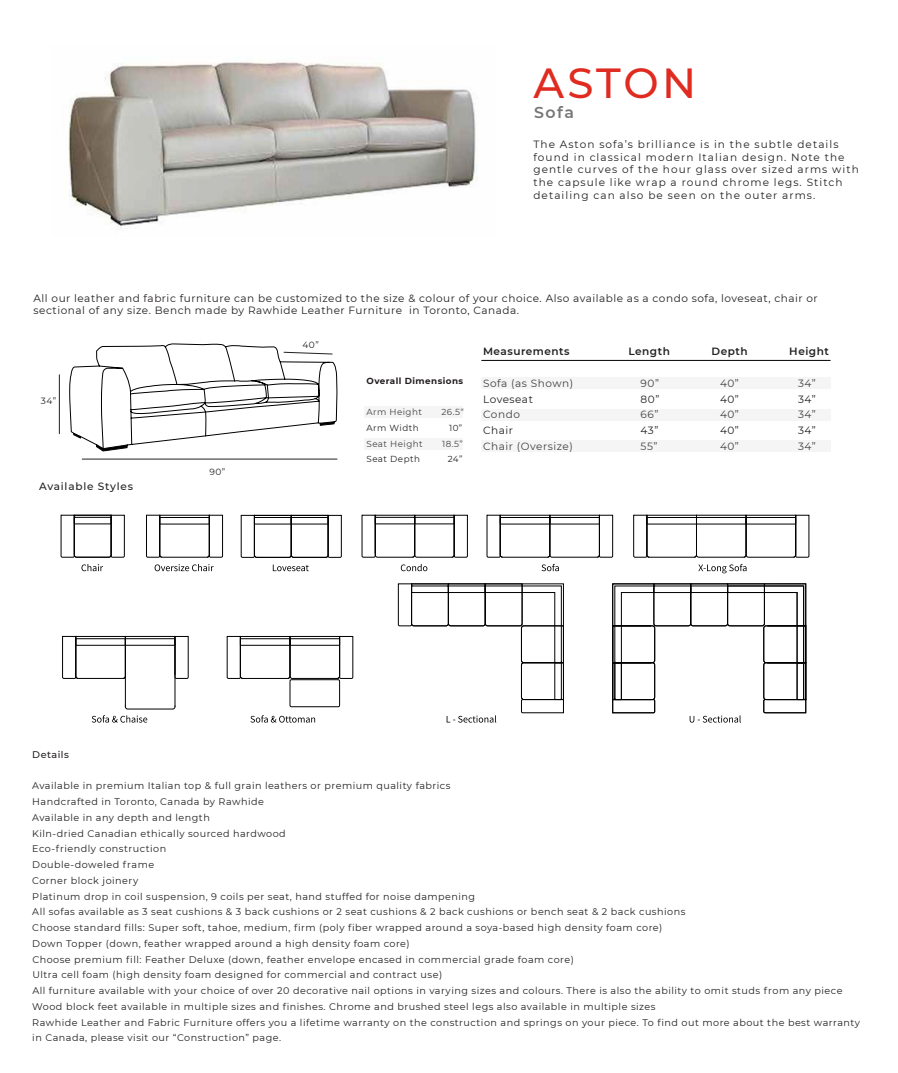
<style>
.page{position:relative;width:898px;height:1073px;background:#fff}
.page>*{position:absolute;margin:0;border:0;box-sizing:border-box;transform-origin:0 0}
.t1{font:500 42px "Montserrat";letter-spacing:.07em;color:#e02b20}
.t2{font:600 15.75px "Montserrat";color:#767676}
.t3{font:10.5px/12.6px "Montserrat";letter-spacing:.05em;color:#231f20}
.t4{font:10.5px/12.6px "Montserrat";letter-spacing:.1em;color:#231f20}
.t5{font:600 10.5px "Montserrat";letter-spacing:.05em;color:#231f20}
.t6{font:500 10.5px "Montserrat";letter-spacing:.075em;color:#231f20}
.t7{font:9.62px/15.8px "Montserrat";letter-spacing:.05em;color:#231f20}
.t8{font:500 9.62px "Montserrat";letter-spacing:.05em;color:#231f20}
.t9{font:9.01px "Montserrat";color:#231f20}
.t10{font:8.75px "Montserrat";letter-spacing:.05em;color:#231f20}
.t11{font:700 8.75px "Montserrat";letter-spacing:.05em;color:#231f20}
</style>
<div class="page">
<hr style="left:481px;top:360px;width:349px;height:1px;background:#000">
<hr style="left:82px;top:459px;width:255px;height:1px;background:#231f20">
<hr style="left:59px;top:375px;width:1px;height:59px;background:#231f20">
<div style="left:481px;top:377px;width:349px;height:12px;background:#f5f5f5"></div>
<div style="left:481px;top:409px;width:349px;height:12px;background:#f5f5f5"></div>
<div style="left:364px;top:406px;width:99px;height:12px;background:#f5f5f5"></div>
<div style="left:364px;top:438px;width:99px;height:11px;background:#f5f5f5"></div>
<div style="left:481px;top:440px;width:349px;height:12px;background:#f5f5f5"></div>
<img style="left:68px;top:62px;width:409px;height:168px">
<svg style="left:69px;top:343px;width:269px;height:109px"></svg>
<div style="left:289px;top:679px;width:51px;height:28px;border:1px solid #020202"></div>
<svg style="left:81px;top:564px;width:22px;height:7px"></svg>
<svg style="left:155px;top:564px;width:59px;height:7px"></svg>
<svg style="left:273px;top:564px;width:36px;height:7px"></svg>
<svg style="left:401px;top:564px;width:26px;height:7px"></svg>
<svg style="left:541px;top:564px;width:18px;height:7px"></svg>
<svg style="left:698px;top:564px;width:48px;height:9px"></svg>
<svg style="left:250px;top:715px;width:65px;height:7px"></svg>
<svg style="left:60px;top:514px;width:65px;height:44px"></svg>
<svg style="left:361px;top:514px;width:107px;height:44px"></svg>
<div style="left:414px;top:515px;width:41px;height:39px;border:1px solid #000"></div>
<div style="left:414px;top:517px;width:41px;height:7px;border:1px solid #000"></div>
<hr style="left:415px;top:517px;width:39px;height:1px;background:#000">
<svg style="left:146px;top:514px;width:77px;height:44px"></svg>
<div style="left:159px;top:515px;width:51px;height:39px;border:1px solid #000"></div>
<div style="left:159px;top:517px;width:51px;height:7px;border:1px solid #000"></div>
<svg style="left:486px;top:514px;width:127px;height:44px"></svg>
<div style="left:549px;top:515px;width:51px;height:39px;border:1px solid #000"></div>
<div style="left:549px;top:517px;width:51px;height:7px;border:1px solid #000"></div>
<svg style="left:226px;top:635px;width:128px;height:44px"></svg>
<div style="left:289px;top:636px;width:51px;height:39px;border:1px solid #000"></div>
<div style="left:289px;top:638px;width:51px;height:8px;border:1px solid #000"></div>
<svg style="left:633px;top:514px;width:177px;height:44px"></svg>
<div style="left:745px;top:515px;width:51px;height:39px;border:1px solid #000"></div>
<div style="left:745px;top:517px;width:51px;height:7px;border:1px solid #000"></div>
<svg style="left:240px;top:514px;width:102px;height:44px"></svg>
<svg style="left:62px;top:635px;width:127px;height:87px"></svg>
<svg style="left:397px;top:583px;width:167px;height:139px"></svg>
<svg style="left:612px;top:583px;width:194px;height:139px"></svg>
<h1 class="t1" style="left:533px;top:54px;width:164px">ASTON</h1>
<h2 class="t2" style="left:534px;top:101px;width:41px">Sofa</h2>
<p class="t4" style="left:533px;top:138px;width:327px">The Aston sofa’s brilliance is in the subtle details found in classical modern Italian design. Note the gentle curves of the hour glass over sized arms with the capsule like wrap a round chrome legs. Stitch detailing can also be seen on the outer arms.</p>
<p class="t3" style="left:34px;top:291px;width:786px">All our leather and fabric furniture can be customized to the size &amp; colour of your choice. Also available as a condo sofa, loveseat, chair or sectional of any size. Bench made by Rawhide Leather Furniture in Toronto, Canada.</p>
<p class="t9" style="left:41px;top:395px;width:17px">34”</p>
<p class="t6" style="left:39px;top:479px;width:95px">Available Styles</p>
<p class="t9" style="left:210px;top:466px;width:17px">90”</p>
<p class="t9" style="left:302px;top:338px;width:18px">40”</p>
<p class="t11" style="left:366px;top:374px;width:98px">Overall Dimensions</p>
<p class="t10" style="left:366px;top:406px;width:57px">Arm Height</p>
<p class="t10" style="left:441px;top:406px;width:24px">26.5“</p>
<p class="t10" style="left:366px;top:422px;width:54px">Arm Width</p>
<p class="t10" style="left:449px;top:422px;width:15px">10”</p>
<p class="t10" style="left:366px;top:437px;width:58px">Seat Height</p>
<p class="t10" style="left:442px;top:437px;width:22px">18.5”</p>
<p class="t10" style="left:366px;top:453px;width:55px">Seat Depth</p>
<p class="t10" style="left:448px;top:453px;width:16px">24”</p>
<p class="t5" style="left:483px;top:344px;width:88px">Measurements</p>
<p class="t5" style="left:628px;top:344px;width:43px">Length</p>
<p class="t5" style="left:711px;top:344px;width:38px">Depth</p>
<p class="t5" style="left:789px;top:344px;width:41px">Height</p>
<p class="t3" style="left:483px;top:376px;width:92px">Sofa (as Shown)</p>
<p class="t3" style="left:640px;top:376px;width:20px">90”</p>
<p class="t3" style="left:720px;top:376px;width:20px">40”</p>
<p class="t3" style="left:798px;top:376px;width:19px">34”</p>
<p class="t3" style="left:483px;top:392px;width:51px">Loveseat</p>
<p class="t3" style="left:640px;top:392px;width:20px">80”</p>
<p class="t3" style="left:720px;top:392px;width:20px">40”</p>
<p class="t3" style="left:798px;top:392px;width:19px">34”</p>
<p class="t3" style="left:483px;top:408px;width:38px">Condo</p>
<p class="t3" style="left:640px;top:408px;width:19px">66”</p>
<p class="t3" style="left:720px;top:408px;width:20px">40”</p>
<p class="t3" style="left:798px;top:408px;width:19px">34”</p>
<p class="t3" style="left:483px;top:424px;width:31px">Chair</p>
<p class="t3" style="left:640px;top:424px;width:19px">43”</p>
<p class="t3" style="left:720px;top:424px;width:20px">40”</p>
<p class="t3" style="left:798px;top:424px;width:19px">34”</p>
<p class="t3" style="left:483px;top:439px;width:91px">Chair (Oversize)</p>
<p class="t3" style="left:640px;top:439px;width:18px">55”</p>
<p class="t3" style="left:720px;top:439px;width:20px">40”</p>
<p class="t3" style="left:798px;top:439px;width:19px">34”</p>
<p class="t8" style="left:32px;top:748px;width:38px">Details</p>
<p class="t7" style="left:32px;top:778px;width:829px">Available in premium Italian top &amp; full grain leathers or premium quality fabrics<br>Handcrafted in Toronto, Canada by Rawhide<br>Available in any depth and length<br>Kiln-dried Canadian ethically sourced hardwood<br>Eco-friendly construction<br>Double-doweled frame<br>Corner block joinery<br>Platinum drop in coil suspension, 9 coils per seat, hand stuffed for noise dampening<br>All sofas available as 3 seat cushions &amp; 3 back cushions or 2 seat cushions &amp; 2 back cushions or bench seat &amp; 2 back cushions<br>Choose standard fills: Super soft, tahoe, medium, firm (poly fiber wrapped around a soya-based high density foam core)<br>Down Topper (down, feather wrapped around a high density foam core)<br>Choose premium fill: Feather Deluxe (down, feather envelope encased in commercial grade foam core)<br>Ultra cell foam (high density foam designed for commercial and contract use)<br>All furniture available with your choice of over 20 decorative nail options in varying sizes and colours. There is also the ability to omit studs from any piece Wood block feet available in multiple sizes and finishes. Chrome and brushed steel legs also available in multiple sizes<br>Rawhide Leather and Fabric Furniture offers you a lifetime warranty on the construction and springs on your piece. To find out more about the best warranty in Canada, please visit our “Construction” page.</p>
</div>
